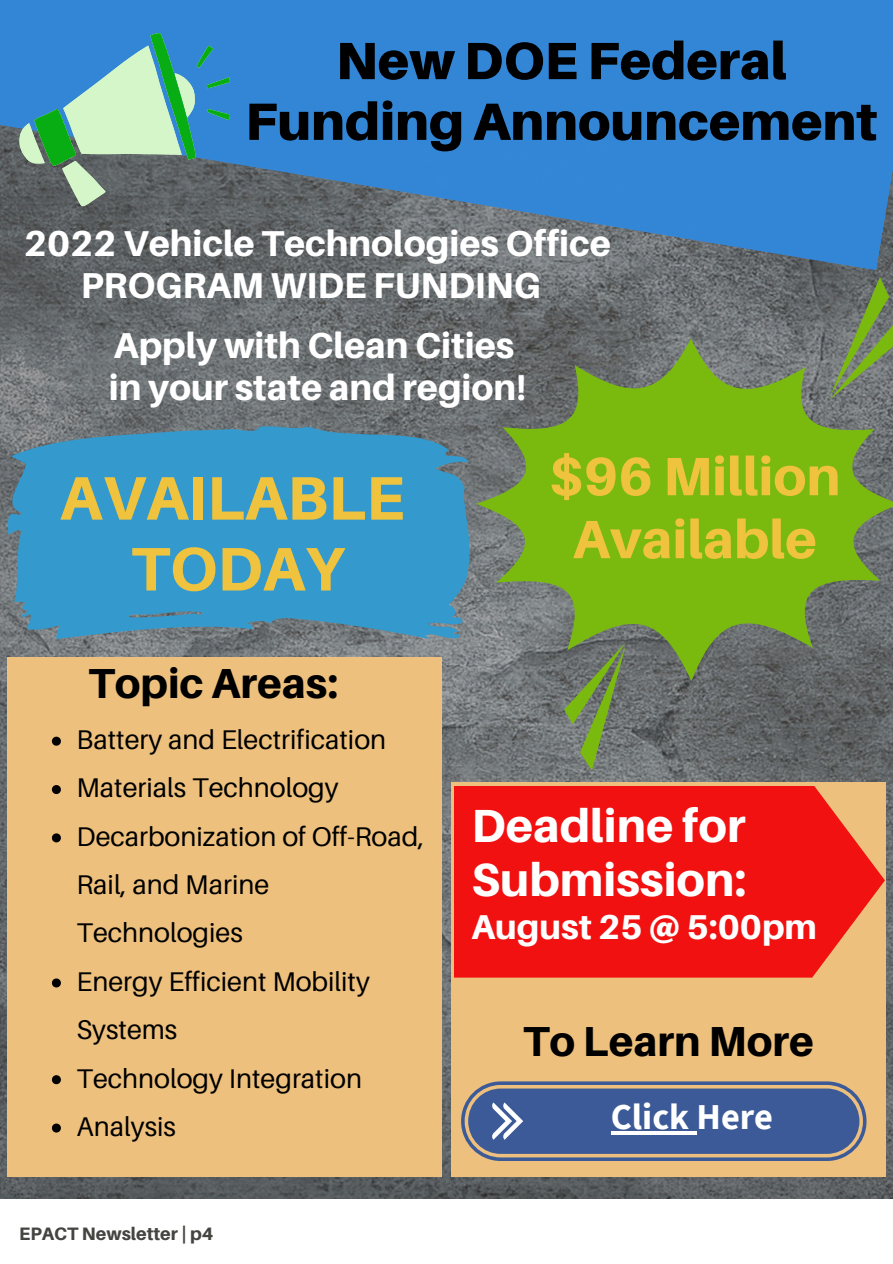
<style>
.page{position:relative;width:893px;height:1264px;background:#fff}
.page>*{position:absolute;margin:0;border:0;box-sizing:border-box;transform-origin:0 0}
.t1{font:800 61.5px/70.8px "Aileron";color:#efc33e;text-align:center}
.t2{font:800 54px/63px "Aileron";color:#efc33e;text-align:center}
.t3{font:900 52.5px/60.8px "Aileron";color:#000;text-align:center}
.t4{font:800 46.5px/54px "Aileron";color:#fff}
.t5{font:800 42px "Aileron";color:#000}
.t6{font:700 36.3px "Source Sans Pro";color:#fff}
.t7{font:800 36px/41.5px "Aileron";color:#fff;text-align:center}
.t8{font:800 34.5px "Aileron";color:#fff}
.t9{font:27px/48.3px "Aileron";color:#000}
.t10{font:800 18px "Aileron";color:#444440}
</style>
<div class="page">
<img style="left:0;top:270px;width:892px;height:928px">
<div style="left:7px;top:657px;width:434px;height:519px;background:#edc07d"></div>
<img style="left:0;top:0;width:892px;height:270px">
<svg style="left:19px;top:33px;width:211px;height:173px"></svg>
<svg style="left:52px;top:736px;width:9px;height:9px"></svg>
<svg style="left:52px;top:785px;width:9px;height:9px"></svg>
<svg style="left:52px;top:833px;width:9px;height:9px"></svg>
<svg style="left:52px;top:978px;width:9px;height:9px"></svg>
<svg style="left:52px;top:1075px;width:9px;height:9px"></svg>
<svg style="left:52px;top:1123px;width:9px;height:9px"></svg>
<svg style="left:0;top:424px;width:475px;height:218px;fill:#3499cc"></svg>
<svg style="left:476px;top:338px;width:416px;height:343px;fill:#7aba0e"></svg>
<svg style="left:829px;top:277px;width:63px;height:123px"></svg>
<svg style="left:564px;top:642px;width:61px;height:128px"></svg>
<div style="left:451px;top:782px;width:434px;height:394px;background:#edc07d"></div>
<svg style="left:454px;top:786px;width:430px;height:191px;fill:#f11111"></svg>
<svg style="left:461px;top:1081px;width:405px;height:79px"></svg>
<hr style="left:610px;top:1131px;width:86px;height:3px;background:#fff">
<h3 class="t3" style="left:245px;top:29px;width:633px">New DOE Federal<br>Funding Announcement</h3>
<h3 class="t7" style="left:24px;top:222px;width:588px">2022 Vehicle Technologies Office<br>PROGRAM WIDE FUNDING</h3>
<h3 class="t7" style="left:109px;top:324px;width:419px;text-align:left">Apply with Clean Cities in your state and region!</h3>
<h1 class="t1" style="left:60px;top:461px;width:346px">AVAILABLE<br>TODAY</h1>
<h3 class="t5" style="left:88px;top:657px;width:251px">Topic Areas:</h3>
<p class="t9" style="left:76px;top:715px;width:349px">Battery and Electrification<br>Materials Technology<br>Decarbonization of Off-Road,<br>Rail, and Marine<br>Technologies<br>Energy Efficient Mobility<br>Systems<br>Technology Integration<br>Analysis</p>
<p class="t10" style="left:19px;top:1221px;width:196px">EPACT Newsletter | p4</p>
<h2 class="t2" style="left:549px;top:444px;width:293px">$96 Million<br>Available</h2>
<h3 class="t4" style="left:471px;top:797px;width:276px">Deadline for<br>Submission:</h3>
<p class="t8" style="left:471px;top:905px;width:347px">August 25 @ 5:00pm</p>
<h3 class="t5" style="left:523px;top:1015px;width:292px">To Learn More</h3>
<h3 class="t6" style="left:610px;top:1093px;width:164px">Click Here</h3>
</div>
